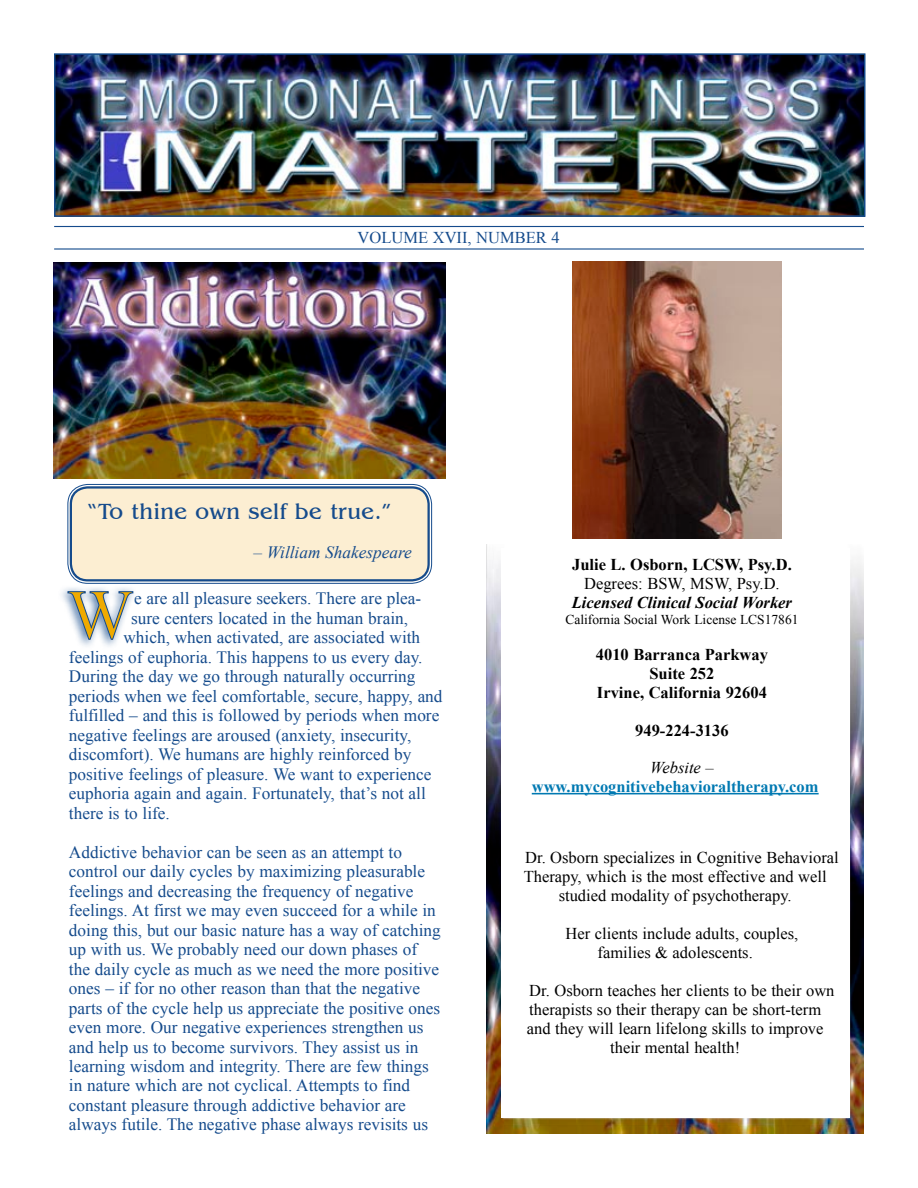
<style>
.page{position:relative;width:918px;height:1188px;background:#fff}
.page>*{position:absolute;margin:0;border:0;box-sizing:border-box;transform-origin:0 0}
.t1{font:22.5px "Benguiat IT Cby BT";letter-spacing:.025em;color:#154b8c}
.t2{font:17.25px/19.5px "Times New Roman";color:#154b8c}
.t3{font:italic 17.25px "Times New Roman";color:#154b8c}
.t4{font:16.5px/19px "Times New Roman";color:#000}
.t5{font:700 16.5px/19px "Times New Roman";color:#000;text-align:center}
.t6{font:700 16.5px "Times New Roman";color:#0079b2}
.t7{font:italic 700 16.5px "Times New Roman";color:#000}
.t8{font:16.5px "Times New Roman";color:#154b8c}
.t9{font:italic 16.5px "Times New Roman";color:#000}
.t10{font:13.5px "Times New Roman";color:#000}
</style>
<div class="page">
<img style="left:54px;top:262px;width:392px;height:216px">
<img style="left:486px;top:544px;width:378px;height:589px">
<div style="left:501px;top:548px;width:348px;height:570px;background:#fff"></div>
<hr style="left:532px;top:793px;width:287px;height:1px;background:#0079b2">
<img style="left:573px;top:262px;width:208px;height:276px">
<img style="left:57px;top:56px;width:806px;height:158px">
<div style="left:54px;top:53px;width:812px;height:164px;border:2px solid #154b8c"></div>
<hr style="left:54px;top:226px;width:810px;height:1px;background:#154b8c">
<hr style="left:54px;top:248px;width:810px;height:2px;background:#154b8c">
<div style="left:70px;top:486px;width:360px;height:95px;background:#fceed2;border-radius:18px"></div>
<div style="left:68px;top:484px;width:364px;height:100px;border:1px solid #154b8c;border-radius:20px"></div>
<div style="left:70px;top:486px;width:360px;height:95px;border:2px solid #154b8c;border-radius:17px"></div>
<div style="left:57px;top:586px;width:81px;height:64px;background:#154b8c;opacity:.75"></div>
<svg style="left:67px;top:591px;width:67px;height:49px"></svg>
<p class="t8" style="left:358px;top:227px;width:203px">VOLUME XVII, NUMBER 4</p>
<h1 class="t1" style="left:88px;top:498px;width:304px">“To thine own self be true.”</h1>
<p class="t3" style="left:253px;top:541px;width:160px">– William Shakespeare</p>
<p class="t2" style="left:134px;top:588px;width:289px">e are all pleasure seekers. There are plea-</p>
<p class="t2" style="left:131px;top:608px;width:279px">sure centers located in the human brain,</p>
<p class="t2" style="left:124px;top:627px;width:298px">which, when activated, are associated with</p>
<p class="t2" style="left:69px;top:647px;width:355px">feelings of euphoria. This happens to us every day.</p>
<p class="t2" style="left:69px;top:666px;width:348px">During the day we go through naturally occurring</p>
<p class="t2" style="left:69px;top:686px;width:375px">periods when we feel comfortable, secure, happy, and</p>
<p class="t2" style="left:69px;top:705px;width:372px">fulfilled – and this is followed by periods when more</p>
<p class="t2" style="left:69px;top:725px;width:344px">negative feelings are aroused (anxiety, insecurity,</p>
<p class="t2" style="left:69px;top:744px;width:344px">discomfort). We humans are highly reinforced by</p>
<p class="t2" style="left:69px;top:764px;width:364px">positive feelings of pleasure. We want to experience</p>
<p class="t2" style="left:69px;top:783px;width:358px">euphoria again and again. Fortunately, that’s not all</p>
<p class="t2" style="left:69px;top:803px;width:102px">there is to life.</p>
<p class="t2" style="left:69px;top:842px;width:373px">Addictive behavior can be seen as an attempt to control our daily cycles by maximizing pleasurable feelings and decreasing the frequency of negative feelings. At first we may even succeed for a while in doing this, but our basic nature has a way of catching up with us. We probably need our down phases of the daily cycle as much as we need the more positive ones – if for no other reason than that the negative parts of the cycle help us appreciate the positive ones even more. Our negative experiences strengthen us and help us to become survivors. They assist us in learning wisdom and integrity. There are few things in nature which are not cyclical. Attempts to find constant pleasure through addictive behavior are always futile. The negative phase always revisits us</p>
<p class="t5" style="left:572px;top:555px;width:221px">Julie L. Osborn, LCSW, Psy.D.</p>
<p class="t4" style="left:584px;top:574px;width:197px">Degrees: BSW, MSW, Psy.D.</p>
<p class="t7" style="left:572px;top:591px;width:222px">Licensed Clinical Social Worker</p>
<p class="t10" style="left:565px;top:610px;width:235px">California Social Work License LCS17861</p>
<p class="t5" style="left:596px;top:645px;width:174px">4010 Barranca Parkway<br>Suite 252<br>Irvine, California 92604</p>
<p class="t5" style="left:635px;top:721px;width:95px">949-224-3136</p>
<p class="t9" style="left:650px;top:756px;width:65px">Website –</p>
<p class="t6" style="left:532px;top:775px;width:288px">www.mycognitivebehavioraltherapy.com</p>
<p class="t4" style="left:525px;top:848px;width:315px">Dr. Osborn specializes in Cognitive Behavioral</p>
<p class="t4" style="left:524px;top:867px;width:305px">Therapy, which is the most effective and well</p>
<p class="t4" style="left:559px;top:886px;width:234px">studied modality of psychotherapy.</p>
<p class="t4" style="left:598px;top:924px;width:202px;text-indent:-32px">Her clients include adults, couples, families &amp; adolescents.</p>
<p class="t4" style="left:529px;top:981px;width:307px">Dr. Osborn teaches her clients to be their own</p>
<p class="t4" style="left:529px;top:1000px;width:294px">therapists so their therapy can be short-term</p>
<p class="t4" style="left:527px;top:1019px;width:298px">and they will learn lifelong skills to improve</p>
<p class="t4" style="left:610px;top:1038px;width:132px">their mental health!</p>
</div>
